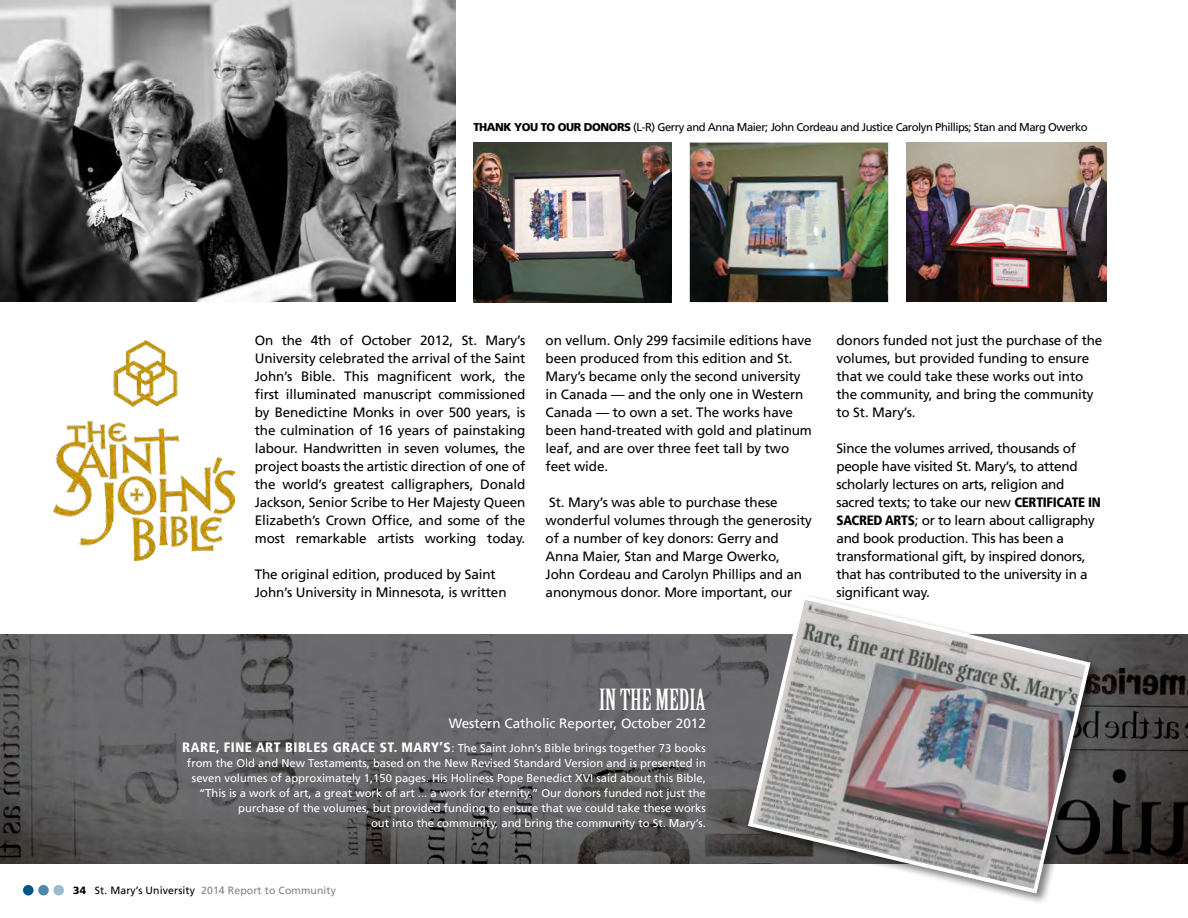
<style>
.page{position:relative;width:1188px;height:918px;background:#fff}
.page>*{position:absolute;margin:0;border:0;box-sizing:border-box;transform-origin:0 0}
.t1{font:28.5px "Birch Std";color:#fff;scale:1.1 1}
.t2{font:13.5px/18px "Frutiger LT";letter-spacing:-.01em;color:#000}
.t3{font:13.5px "Frutiger LT";color:#fff}
.t4{font:11.25px/15px "Frutiger LT";color:#fff;text-align:right}
.t5{font:11.25px "Frutiger LT";letter-spacing:-.04em;color:#000}
.t6{font:10.5px "Frutiger LT";letter-spacing:.01em;color:#808285}
.s1{font-weight:900}
.s2{font-weight:900;font-stretch:condensed}
.s3{font-weight:900;font-stretch:condensed;font-size:13.5px}
.s4{font-weight:900;color:#000}
.s5{color:#000}
</style>
<div class="page">
<div style="left:23px;top:885px;width:11px;height:11px;background:#00558b;border-radius:50%"></div>
<svg style="left:38px;top:885px;width:11px;height:11px"></svg>
<svg style="left:53px;top:885px;width:11px;height:11px"></svg>
<img style="left:54px;top:340px;width:181px;height:221px">
<img style="left:0;top:0;width:456px;height:302px">
<img style="left:473px;top:143px;width:199px;height:159px">
<img style="left:690px;top:143px;width:198px;height:159px">
<img style="left:906px;top:143px;width:201px;height:159px">
<img style="left:0;top:634px;width:1188px;height:230px">
<div style="left:746px;top:593px;width:356px;height:312px;background:#000;opacity:.5"></div>
<svg style="left:745px;top:593px;width:348px;height:303px"></svg>
<img style="left:753px;top:600px;width:333px;height:289px">
<p class="t5" style="left:473px;top:121px;width:616px"><span class="s1">THANK YOU TO OUR DONORS</span> (L-R) Gerry and Anna Maier; John Cordeau and Justice Carolyn Phillips; Stan and Marg Owerko</p>
<p class="t2" style="left:255px;top:331px;width:272px;text-align:justify">On the 4th of October 2012, St. Mary’s University celebrated the arrival of the Saint John’s Bible. This magnificent work, the first illuminated manuscript commissioned by Benedictine Monks in over 500 years, is the culmination of 16 years of painstaking labour. Handwritten in seven volumes, the project boasts the artistic direction of one of the world’s greatest calligraphers, Donald Jackson, Senior Scribe to Her Majesty Queen Elizabeth’s Crown Office, and some of the most remarkable artists working today.</p>
<p class="t2" style="left:255px;top:565px;width:253px">The original edition, produced by Saint<br>John’s University in Minnesota, is written</p>
<p class="t2" style="left:546px;top:331px;width:268px">on vellum. Only 299 facsimile editions have been produced from this edition and St.<br>Mary’s became only the second university in Canada — and the only one in Western Canada — to own a set. The works have been hand-treated with gold and platinum leaf, and are over three feet tall by two feet wide.</p>
<p class="t2" style="left:546px;top:493px;width:268px">St. Mary’s was able to purchase these wonderful volumes through the generosity of a number of key donors: Gerry and Anna Maier, Stan and Marge Owerko, John Cordeau and Carolyn Phillips and an anonymous donor. More important, our</p>
<p class="t2" style="left:836px;top:331px;width:268px">donors funded not just the purchase of the volumes, but provided funding to ensure that we could take these works out into the community, and bring the community to St. Mary’s.</p>
<p class="t2" style="left:836px;top:439px;width:266px">Since the volumes arrived, thousands of people have visited St. Mary’s, to attend scholarly lectures on arts, religion and sacred texts; to take our new <span class="s2">CERTIFICATE IN SACRED ARTS</span>; or to learn about calligraphy and book production. This has been a transformational gift, by inspired donors, that has contributed to the university in a significant way.</p>
<h1 class="t1" style="left:599px;top:683px;width:99px">IN THE MEDIA</h1>
<p class="t3" style="left:449px;top:715px;width:259px">Western Catholic Reporter, October 2012</p>
<p class="t4" style="left:182px;top:741px;width:525px"><span class="s3">RARE, FINE ART BIBLES GRACE ST. MARY’S</span>: The Saint John’s Bible brings together 73 books from the Old and New Testaments, based on the New Revised Standard Version and is presented in seven volumes of approximately 1,150 pages. His Holiness Pope Benedict XVI said about this Bible, “This is a work of art, a great work of art ... a work for eternity.” Our donors funded not just the purchase of the volumes, but provided funding to ensure that we could take these works<br>out into the community, and bring the community to St. Mary’s.</p>
<p class="t6" style="left:73px;top:885px;width:264px"><span class="s4">34</span> <span class="s5">St. Mary’s University</span> 2014 Report to Community</p>
</div>
